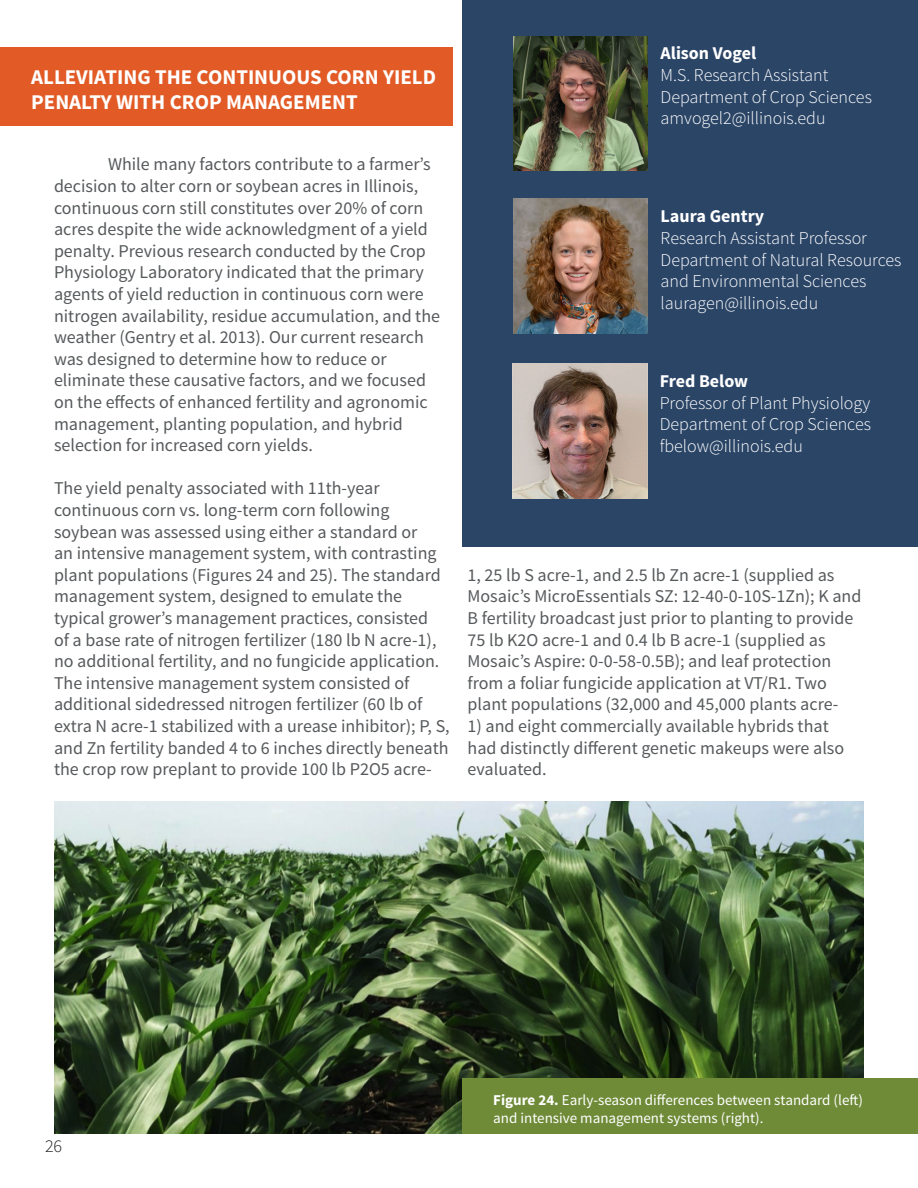
<style>
.page{position:relative;width:918px;height:1188px;background:#fff}
.page>*{position:absolute;margin:0;border:0;box-sizing:border-box;transform-origin:0 0}
.t1{font:700 21px "Source Sans Pro";color:#fff}
.t2{font:18px/21.6px "Source Sans Pro";color:#56595b}
.t3{font:300 18px/21.6px "Source Sans Pro";color:#fff}
.t4{font:700 18px "Source Sans Pro";color:#fff}
.t5{font:300 18px "Source Sans Pro";color:#231f20}
.t6{font:15px/18px "Source Sans Pro";color:#fff}
.s1{font-weight:700}
</style>
<div class="page">
<div style="left:463px;top:0;width:455px;height:546px;background:#2b4567"></div>
<img style="left:513px;top:36px;width:135px;height:135px">
<img style="left:512px;top:364px;width:135px;height:135px">
<img style="left:513px;top:199px;width:135px;height:135px">
<div style="left:0;top:48px;width:452px;height:78px;background:#e25b26"></div>
<img style="left:54px;top:801px;width:810px;height:333px">
<div style="left:463px;top:1078px;width:455px;height:56px;background:#6f8b38"></div>
<p class="t1" style="left:31px;top:63px;width:406px">ALLEVIATING THE CONTINUOUS CORN YIELD</p>
<p class="t1" style="left:31px;top:89px;width:328px">PENALTY WITH CROP MANAGEMENT</p>
<p class="t2" style="left:54px;top:154px;width:388px;text-indent:54px">While many factors contribute to a farmer’s decision to alter corn or soybean acres in Illinois, continuous corn still constitutes over 20% of corn acres despite the wide acknowledgment of a yield penalty. Previous research conducted by the Crop Physiology Laboratory indicated that the primary agents of yield reduction in continuous corn were nitrogen availability, residue accumulation, and the weather (Gentry et al. 2013). Our current research was designed to determine how to reduce or eliminate these causative factors, and we focused on the effects of enhanced fertility and agronomic management, planting population, and hybrid selection for increased corn yields.</p>
<p class="t2" style="left:54px;top:478px;width:397px">The yield penalty associated with 11th-year continuous corn vs. long-term corn following soybean was assessed using either a standard or<br>an intensive management system, with contrasting plant populations (Figures 24 and 25). The standard management system, designed to emulate the typical grower’s management practices, consisted<br>of a base rate of nitrogen fertilizer (180 lb N acre-1), no additional fertility, and no fungicide application.<br>The intensive management system consisted of additional sidedressed nitrogen fertilizer (60 lb of extra N acre-1 stabilized with a urease inhibitor); P, S, and Zn fertility banded 4 to 6 inches directly beneath the crop row preplant to provide 100 lb P2O5 acre-</p>
<p class="t4" style="left:661px;top:42px;width:97px">Alison Vogel</p>
<p class="t3" style="left:661px;top:64px;width:169px">M.S. Research Assistant</p>
<p class="t3" style="left:661px;top:86px;width:213px">Department of Crop Sciences</p>
<p class="t3" style="left:661px;top:108px;width:166px">amvogel2@illinois.edu</p>
<p class="t4" style="left:661px;top:205px;width:105px">Laura Gentry</p>
<p class="t3" style="left:661px;top:227px;width:208px">Research Assistant Professor</p>
<p class="t3" style="left:661px;top:249px;width:242px">Department of Natural Resources and Environmental Sciences</p>
<p class="t3" style="left:661px;top:292px;width:159px">lauragen@illinois.edu</p>
<p class="t4" style="left:660px;top:369px;width:90px">Fred Below</p>
<p class="t3" style="left:660px;top:392px;width:212px">Professor of Plant Physiology</p>
<p class="t3" style="left:660px;top:414px;width:213px">Department of Crop Sciences</p>
<p class="t3" style="left:660px;top:435px;width:145px">fbelow@illinois.edu</p>
<p class="t2" style="left:468px;top:564px;width:395px">1, 25 lb S acre-1, and 2.5 lb Zn acre-1 (supplied as Mosaic’s MicroEssentials SZ: 12-40-0-10S-1Zn); K and B fertility broadcast just prior to planting to provide 75 lb K2O acre-1 and 0.4 lb B acre-1 (supplied as Mosaic’s Aspire: 0-0-58-0.5B); and leaf protection from a foliar fungicide application at VT/R1. Two plant populations (32,000 and 45,000 plants acre-</p>
<p class="t2" style="left:468px;top:716px;width:378px">1) and eight commercially available hybrids that had distinctly different genetic makeups were also evaluated.</p>
<p class="t5" style="left:45px;top:1135px;width:19px">26</p>
<p class="t6" style="left:493px;top:1091px;width:371px"><span class="s1">Figure 24.</span> Early-season differences between standard (left) and intensive management systems (right).</p>
</div>
